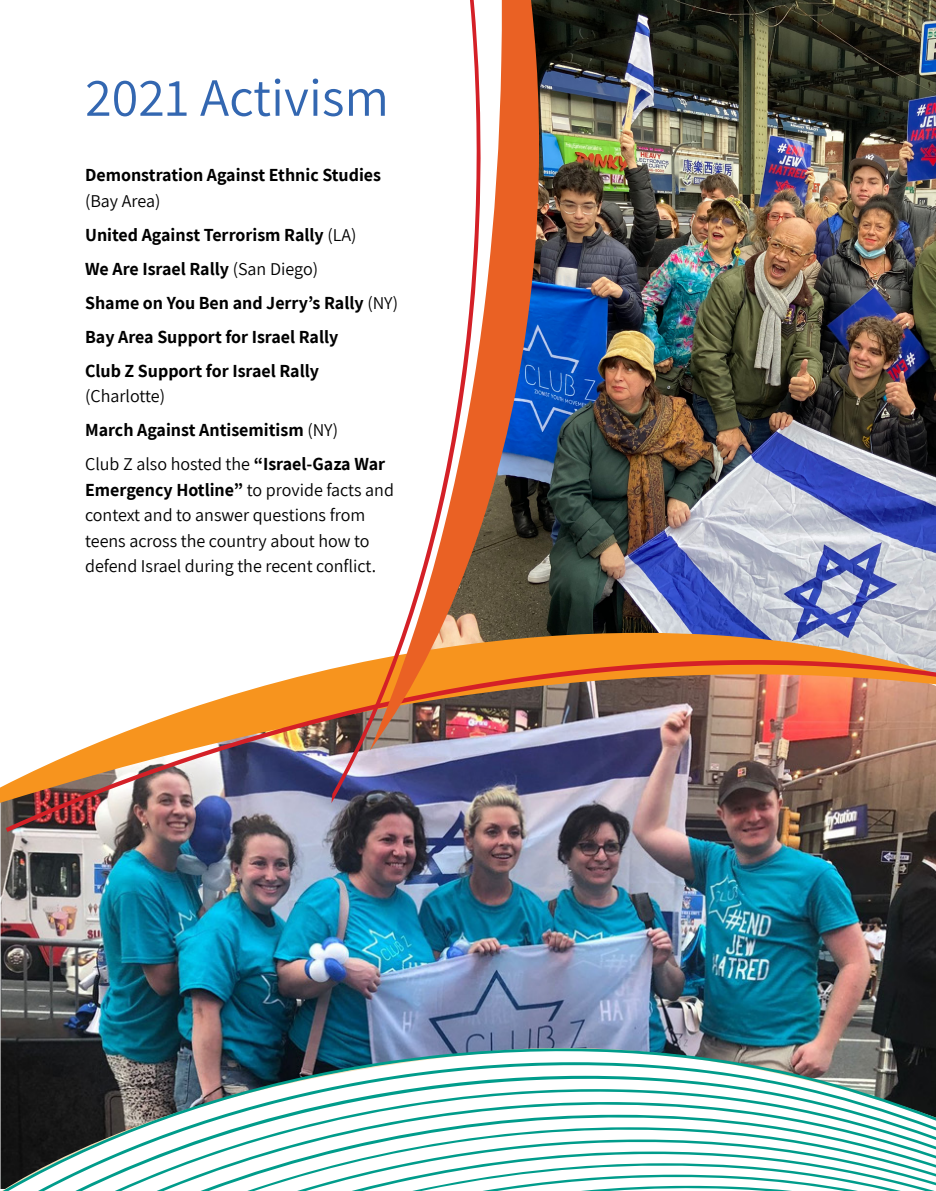
<style>
.page{position:relative;width:936px;height:1191px;background:#fff}
.page>*{position:absolute;margin:0;border:0;box-sizing:border-box;transform-origin:0 0}
.t1{font:54px "Assistant";color:#3367b1}
.t2{font:700 18px/34px "Assistant";color:#000}
.t3{font:18px/25.5px "Assistant";color:#000}
.s1{font-weight:400}
.s2{font-weight:700}
</style>
<div class="page">
<img style="left:1px;top:803px;width:934px;height:224px">
<img style="left:541px;top:0;width:394px;height:633px">
<svg style="left:0;top:633px;width:935px;height:170px"></svg>
<img style="left:6px;top:638px;width:929px;height:194px">
<img style="left:3px;top:1017px;width:932px;height:174px">
<img style="left:331px;top:633px;width:165px;height:170px">
<svg style="left:370px;top:0;width:171px;height:751px"></svg>
<h1 class="t1" style="left:85px;top:61px;width:305px">2021 Activism</h1>
<p class="t2" style="left:85px;top:157px;width:297px">Demonstration Against Ethnic Studies</p>
<p class="t2" style="left:85px;top:183px;width:314px"><span class="s1">(Bay Area)<br></span>United Against Terrorism Rally <span class="s1">(LA)<br></span>We Are Israel Rally <span class="s1">(San Diego)<br></span>Shame on You Ben and Jerry’s Rally <span class="s1">(NY)<br></span>Bay Area Support for Israel Rally<br>Club Z Support for Israel Rally</p>
<p class="t2" style="left:85px;top:378px;width:301px"><span class="s1">(Charlotte)<br></span>March Against Antisemitism <span class="s1">(NY)<br>Club Z also hosted the</span> “Israel-Gaza War</p>
<p class="t3" style="left:85px;top:476px;width:310px"><span class="s2">Emergency Hotline”</span> to provide facts and context and to answer questions from teens across the country about how to defend Israel during the recent conflict.</p>
</div>
